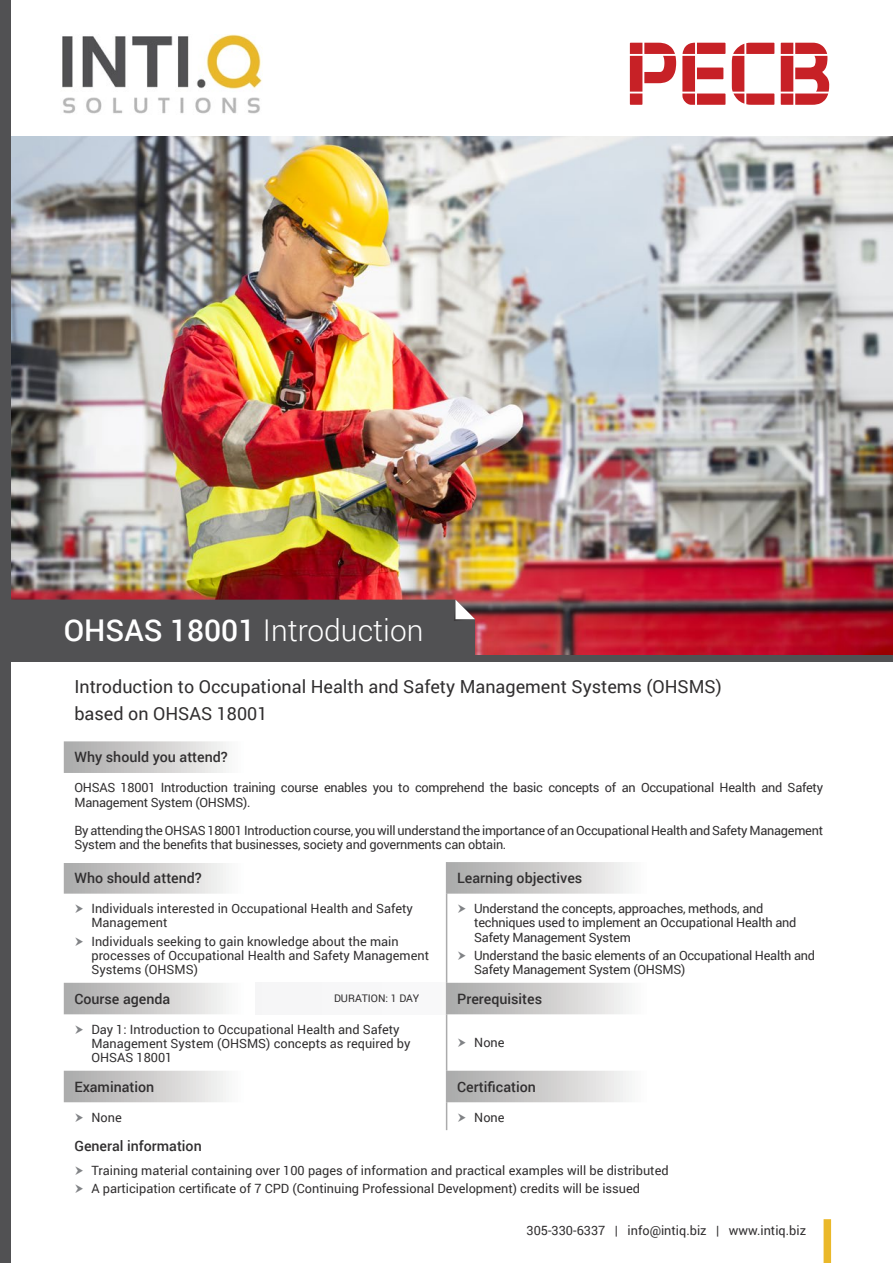
<style>
.page{position:relative;width:893px;height:1263px;background:#fff}
.page>*{position:absolute;margin:0;border:0;box-sizing:border-box;transform-origin:0 0}
.t1{font:300 30px "Roboto";color:#fff}
.t2{font:18px "Roboto";color:#312f30}
.Table1{font:500 14.25px "Roboto";color:#312f30}
.t3{font:12.75px/14.2px "Roboto";letter-spacing:-.02em;color:#312f30}
.t4{font:12.75px/14.2px "Roboto";color:#312f30}
.Table1-2{font:10.5px "Roboto";color:#312f30}
.s1{font-weight:500}
</style>
<div class="page">
<img style="left:11px;top:136px;width:882px;height:519px">
<div style="left:824px;top:1219px;width:7px;height:44px;background:#eab829"></div>
<div style="left:0;top:0;width:11px;height:1263px;background:#515153"></div>
<div style="left:11px;top:600px;width:464px;height:55px;background:#515153"></div>
<div style="left:0;top:655px;width:893px;height:6px;background:#515153"></div>
<svg style="left:64px;top:741px;width:382px;height:361px"></svg>
<div style="left:64px;top:773px;width:765px;height:89px;background:#fff"></div>
<svg style="left:447px;top:862px;width:182px;height:240px"></svg>
<div style="left:255px;top:983px;width:192px;height:31px;background:#f7f7f8"></div>
<hr style="left:446px;top:862px;width:1px;height:32px;background:#ababac">
<hr style="left:446px;top:894px;width:1px;height:89px;background:#ababac">
<hr style="left:446px;top:1014px;width:1px;height:57px;background:#ababac">
<hr style="left:446px;top:1071px;width:1px;height:31px;background:#ababac">
<svg style="left:446px;top:1102px;width:1px;height:28px"></svg>
<hr style="left:446px;top:983px;width:1px;height:31px;background:#ababac">
<svg style="left:682px;top:43px;width:43px;height:62px"></svg>
<svg style="left:732px;top:43px;width:42px;height:62px"></svg>
<svg style="left:781px;top:43px;width:48px;height:62px"></svg>
<svg style="left:630px;top:43px;width:46px;height:62px"></svg>
<img style="left:62px;top:35px;width:200px;height:79px">
<svg style="left:75px;top:904px;width:8px;height:9px"></svg>
<svg style="left:75px;top:937px;width:8px;height:9px"></svg>
<svg style="left:458px;top:904px;width:8px;height:9px"></svg>
<svg style="left:458px;top:951px;width:8px;height:9px"></svg>
<svg style="left:75px;top:1025px;width:8px;height:9px"></svg>
<svg style="left:458px;top:1038px;width:8px;height:9px"></svg>
<p class="t1" style="left:64px;top:609px;width:361px"><span class="s1">OHSAS 18001</span> Introduction</p>
<p class="t2" style="left:74px;top:674px;width:649px">Introduction to Occupational Health and Safety Management Systems (OHSMS)</p>
<p class="t2" style="left:74px;top:701px;width:195px">based on OHSAS 18001</p>
<p class="Table1" style="left:74px;top:747px;width:155px">Why should you attend?</p>
<p class="t3" style="left:74px;top:780px;width:750px">OHSAS 18001 Introduction training course enables you to comprehend the basic concepts of an Occupational Health and Safety<br>Management System (OHSMS).</p>
<p class="t3" style="left:74px;top:823px;width:750px">By attending the OHSAS 18001 Introduction course, you will understand the importance of an Occupational Health and Safety Management<br>System and the benefits that businesses, society and governments can obtain.</p>
<p class="Table1" style="left:74px;top:868px;width:129px">Who should attend?</p>
<p class="Table1" style="left:457px;top:868px;width:127px">Learning objectives</p>
<p class="t4" style="left:91px;top:901px;width:323px">Individuals interested in Occupational Health and Safety<br>Management</p>
<p class="t4" style="left:91px;top:934px;width:339px">Individuals seeking to gain knowledge about the main processes of Occupational Health and Safety Management<br>Systems (OHSMS)</p>
<p class="t3" style="left:474px;top:901px;width:324px">Understand the concepts, approaches, methods, and techniques used to implement an Occupational Health and<br>Safety Management System</p>
<p class="t3" style="left:474px;top:948px;width:342px">Understand the basic elements of an Occupational Health and<br>Safety Management System (OHSMS)</p>
<p class="Table1" style="left:74px;top:988px;width:97px">Course agenda</p>
<p class="Table1-2" style="left:334px;top:991px;width:87px">DURATION: 1 DAY</p>
<p class="Table1" style="left:457px;top:988px;width:87px">Prerequisites</p>
<p class="t4" style="left:91px;top:1021px;width:321px">Day 1: Introduction to Occupational Health and Safety<br>Management System (OHSMS) concepts as required by<br>OHSAS 18001</p>
<p class="t3" style="left:474px;top:1035px;width:32px">None</p>
<p class="Table1" style="left:74px;top:1076px;width:81px">Examination</p>
<p class="Table1" style="left:457px;top:1076px;width:80px">Certification</p>
<p class="t3" style="left:91px;top:1109px;width:32px">None</p>
<p class="t3" style="left:474px;top:1109px;width:32px">None</p>
<p class="Table1" style="left:74px;top:1136px;width:129px">General information</p>
<p class="t4" style="left:91px;top:1162px;width:579px">Training material containing over 100 pages of information and practical examples will be distributed</p>
<p class="t4" style="left:91px;top:1181px;width:550px">A participation certificate of 7 CPD (Continuing Professional Development) credits will be issued</p>
<p class="t4" style="left:527px;top:1223px;width:281px">305-330-6337 | info@intiq.biz | www.intiq.biz</p>
</div>
